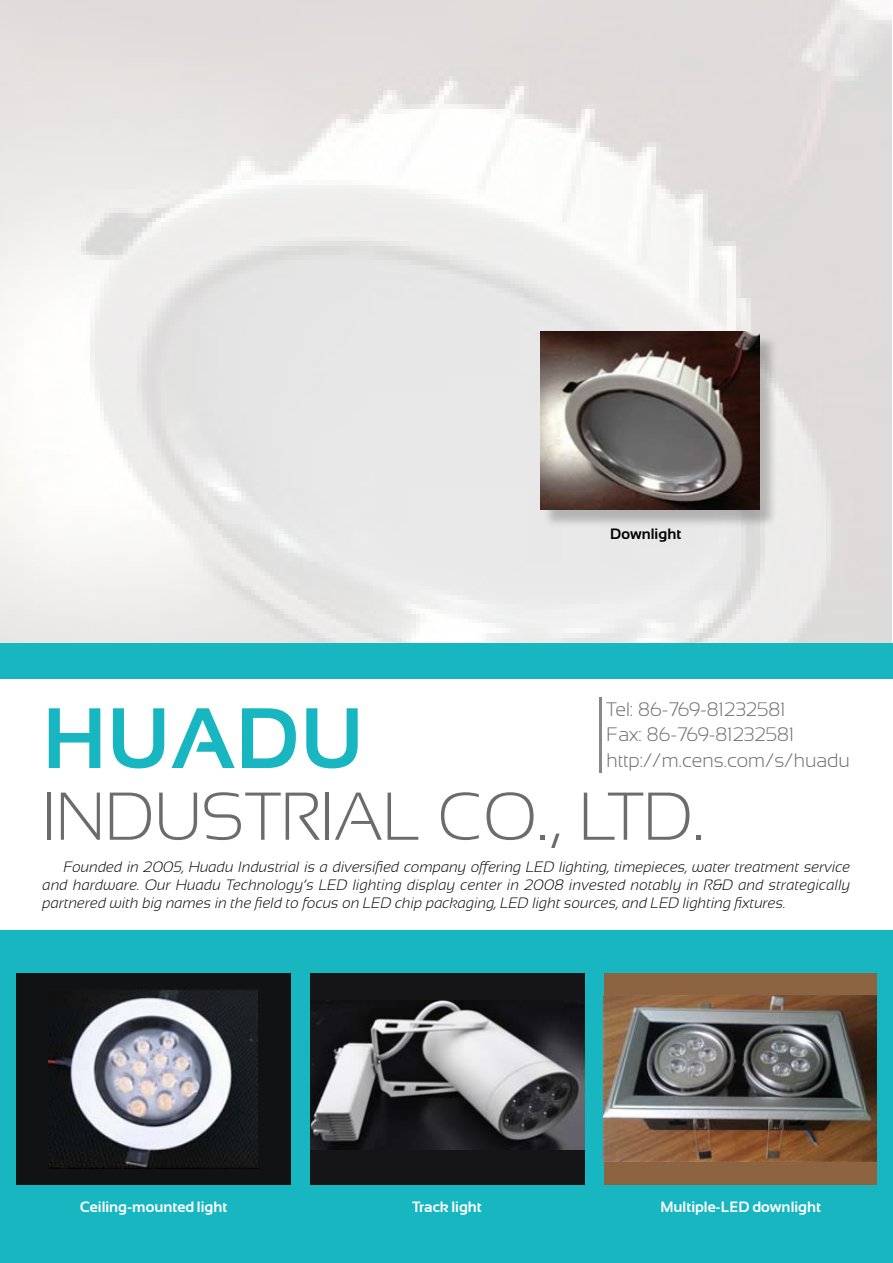
<style>
.page{position:relative;width:893px;height:1263px;background:#fff}
.page>*{position:absolute;margin:0;border:0;box-sizing:border-box;transform-origin:0 0}
.t1{font:700 85.5px "Sansation";color:#17b6c0}
.t2{font:300 67.5px "Sansation";color:#6d6c6c}
.t3{font:300 19.5px/25.5px "Sansation";color:#6d6c6c}
.t4{font:italic 300 15px/18px "Sansation";color:#000;text-align:justify}
.t5{font:700 15px "Sansation";color:#fff}
.t6{font:700 15px "Sansation";color:#000}
</style>
<div class="page">
<img style="left:0;top:0;width:892px;height:643px">
<div style="left:0;top:643px;width:893px;height:620px;background:#17b6c0"></div>
<div style="left:0;top:679px;width:893px;height:251px;background:#fff"></div>
<div style="left:17px;top:973px;width:274px;height:212px;background:#111213"></div>
<div style="left:310px;top:973px;width:274px;height:212px;background:#151517"></div>
<div style="left:604px;top:973px;width:272px;height:212px;background:#8c6441"></div>
<hr style="left:599px;top:697px;width:3px;height:76px;background:#86888a">
<div style="left:542px;top:334px;width:242px;height:201px;background:#000;opacity:.23"></div>
<img style="left:540px;top:332px;width:219px;height:178px">
<img style="left:48px;top:990px;width:209px;height:178px">
<img style="left:310px;top:1001px;width:274px;height:148px">
<img style="left:604px;top:995px;width:272px;height:166px">
<p class="t6" style="left:610px;top:525px;width:73px">Downlight</p>
<h3 class="t3" style="left:607px;top:696px;width:245px">Tel: 86-769-81232581<br>Fax: 86-769-81232581 http://m.cens.com/s/huadu</h3>
<h1 class="t1" style="left:43px;top:691px;width:323px">Huadu</h1>
<h2 class="t2" style="left:43px;top:779px;width:663px">Industrial Co., Ltd.</h2>
<p class="t4" style="left:43px;top:858px;width:809px;text-indent:21px">Founded in 2005, Huadu Industrial is a diversified company offering LED lighting, timepieces, water treatment service and hardware. Our Huadu Technology’s LED lighting display center in 2008 invested notably in R&amp;D and strategically partnered with big names in the field to focus on LED chip packaging, LED light sources, and LED lighting fixtures.</p>
<p class="t5" style="left:80px;top:1199px;width:149px">Ceiling-mounted light</p>
<p class="t5" style="left:412px;top:1199px;width:71px">Track light</p>
<p class="t5" style="left:660px;top:1199px;width:162px">Multiple-LED downlight</p>
</div>
